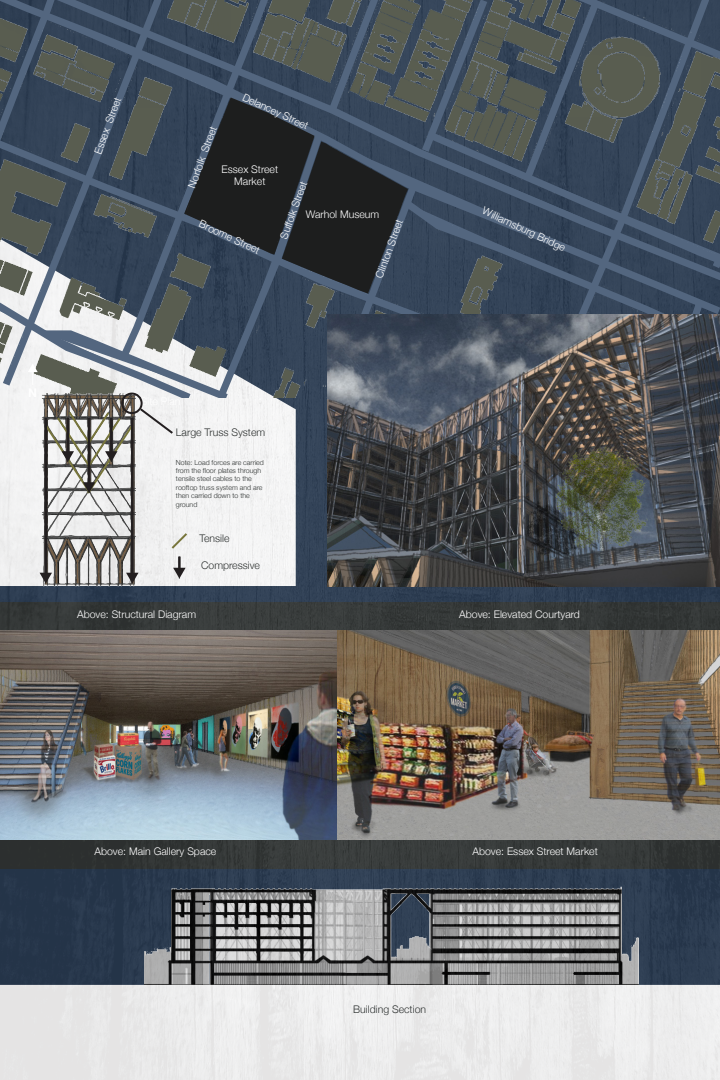
<style>
.page{position:relative;width:720px;height:1080px;background:#fff}
.page>*{position:absolute;margin:0;border:0;box-sizing:border-box;transform-origin:0 0}
.t1{font:300 10.5px/12.6px "Helvetica Neue";color:#fff;text-align:center}
.t2{font:300 10.5px "Helvetica Neue";color:#2e3231}
.t3{font:300 7px/8.4px "Helvetica Neue";color:#2e3231}
</style>
<div class="page">
<img style="left:0;top:586px;width:719px;height:494px">
<img style="left:493px;top:0;width:227px;height:314px">
<img style="left:0;top:631px;width:720px;height:208px">
<img style="left:328px;top:314px;width:392px;height:272px">
<svg style="left:0;top:0;width:493px;height:397px;background:#46515c"></svg>
<img style="left:0;top:359px;width:328px;height:252px">
<hr style="left:131px;top:418px;width:3px;height:157px;background:#231f20">
<svg style="left:126px;top:573px;width:13px;height:11px"></svg>
<hr style="left:45px;top:418px;width:2px;height:157px;background:#231f20">
<svg style="left:40px;top:573px;width:12px;height:11px"></svg>
<svg style="left:169px;top:531px;width:20px;height:20px"></svg>
<svg style="left:173px;top:557px;width:13px;height:22px"></svg>
<div style="left:121px;top:393px;width:22px;height:21px;border:2px solid #231f20;border-radius:50%"></div>
<svg style="left:43px;top:407px;width:132px;height:89px"></svg>
<p class="t1" style="left:91px;top:151px;width:61px;rotate:-70deg">Essex Street</p>
<p class="t1" style="left:246px;top:90px;width:73px;rotate:25deg">Delancey Street</p>
<p class="t1" style="left:185px;top:185px;width:66px;rotate:-70deg">Norfolk Street</p>
<p class="t1" style="left:222px;top:162px;width:58px">Essex Street<br>Market</p>
<p class="t1" style="left:277px;top:236px;width:62px;rotate:-70deg">Suffolk Street</p>
<p class="t1" style="left:306px;top:208px;width:75px">Warhol Museum</p>
<p class="t1" style="left:372px;top:275px;width:63px;rotate:-70deg">Clinton Street</p>
<p class="t1" style="left:203px;top:217px;width:67px;rotate:25deg">Broome Street</p>
<p class="t1" style="left:486px;top:204px;width:92px;rotate:25deg">Williamsburg Bridge</p>
<p class="t2" style="left:176px;top:424px;width:91px">Large Truss System</p>
<p class="t3" style="left:176px;top:458px;width:89px">Note: Load forces are carried from the floor plates through tensile steel cables to the rooftop truss system and are then carried down to the ground</p>
<p class="t2" style="left:199px;top:530px;width:32px">Tensile</p>
<p class="t2" style="left:201px;top:557px;width:60px">Compressive</p>
<p class="t1" style="left:77px;top:608px;width:121px">Above: Structural Diagram</p>
<p class="t1" style="left:459px;top:608px;width:122px">Above: Elevated Courtyard</p>
<p class="t1" style="left:94px;top:845px;width:123px">Above: Main Gallery Space</p>
<p class="t1" style="left:472px;top:845px;width:127px">Above: Essex Street Market</p>
<p class="t2" style="left:353px;top:1000px;width:74px">Building Section</p>
</div>
